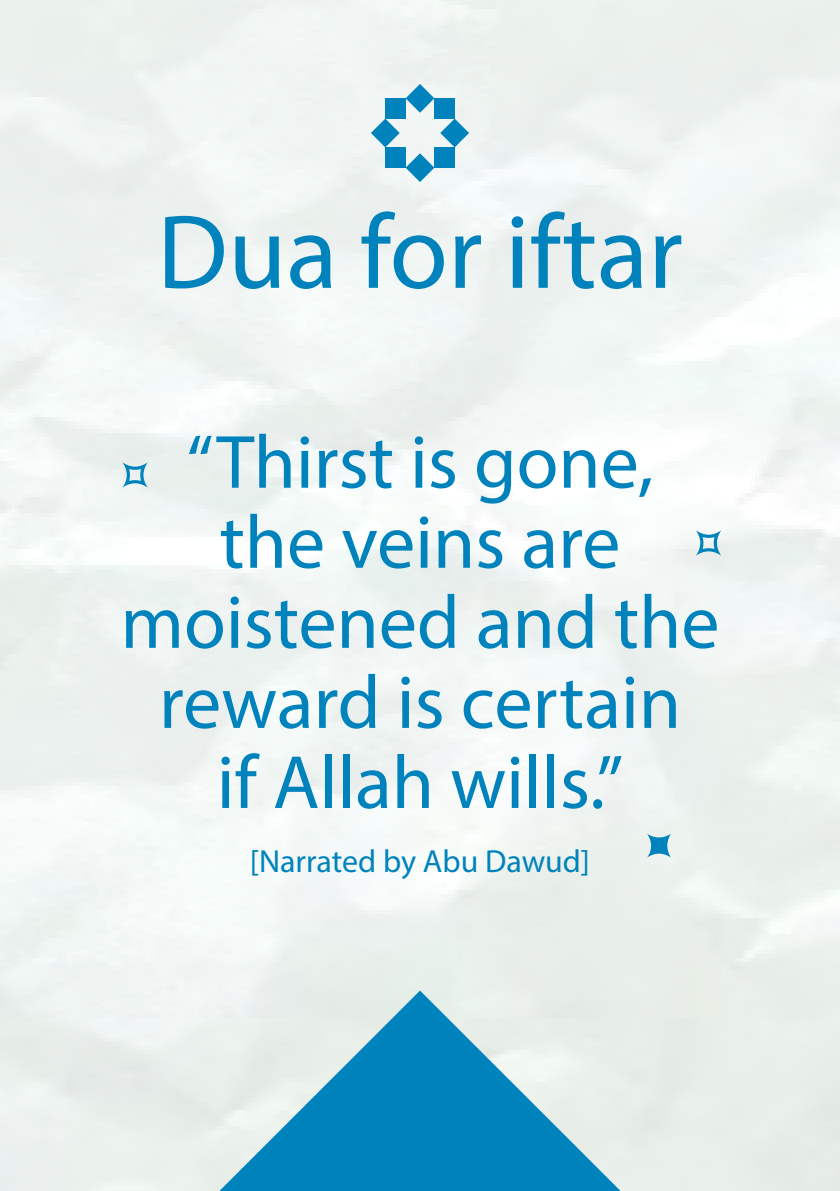
<style>
.page{position:relative;width:840px;height:1191px;background:#fff}
.page>*{position:absolute;margin:0;border:0;box-sizing:border-box;transform-origin:0 0}
.t1{font:106px "Myriad Pro";color:#0083bc}
.t2{font:76px/80px "Myriad Pro";color:#0083bc;text-align:center}
.t3{font:32px "Myriad Pro";color:#0083bc}
</style>
<div class="page">
<img style="left:0;top:0;width:839px;height:1191px">
<svg style="left:646px;top:833px;width:24px;height:24px"></svg>
<svg style="left:122px;top:462px;width:26px;height:26px"></svg>
<svg style="left:695px;top:530px;width:26px;height:26px"></svg>
<svg style="left:219px;top:990px;width:401px;height:201px;background:#78bad3"></svg>
<svg style="left:440px;top:119px;width:29px;height:28px"></svg>
<div style="left:434px;top:98px;width:20px;height:21px;background:#0083bc"></div>
<svg style="left:405px;top:84px;width:29px;height:29px"></svg>
<div style="left:385px;top:98px;width:20px;height:21px;background:#0083bc"></div>
<svg style="left:370px;top:119px;width:29px;height:28px"></svg>
<div style="left:385px;top:147px;width:20px;height:21px;background:#0083bc"></div>
<svg style="left:405px;top:153px;width:29px;height:29px"></svg>
<div style="left:434px;top:147px;width:20px;height:21px;background:#0083bc"></div>
<h1 class="t1" style="left:157px;top:187px;width:527px">Dua for iftar</h1>
<p class="t2" style="left:120px;top:421px;width:600px">“Thirst is gone,<br>the veins are moistened and the reward is certain<br>if Allah wills.”</p>
<p class="t3" style="left:250px;top:841px;width:341px">[Narrated by Abu Dawud]</p>
</div>
